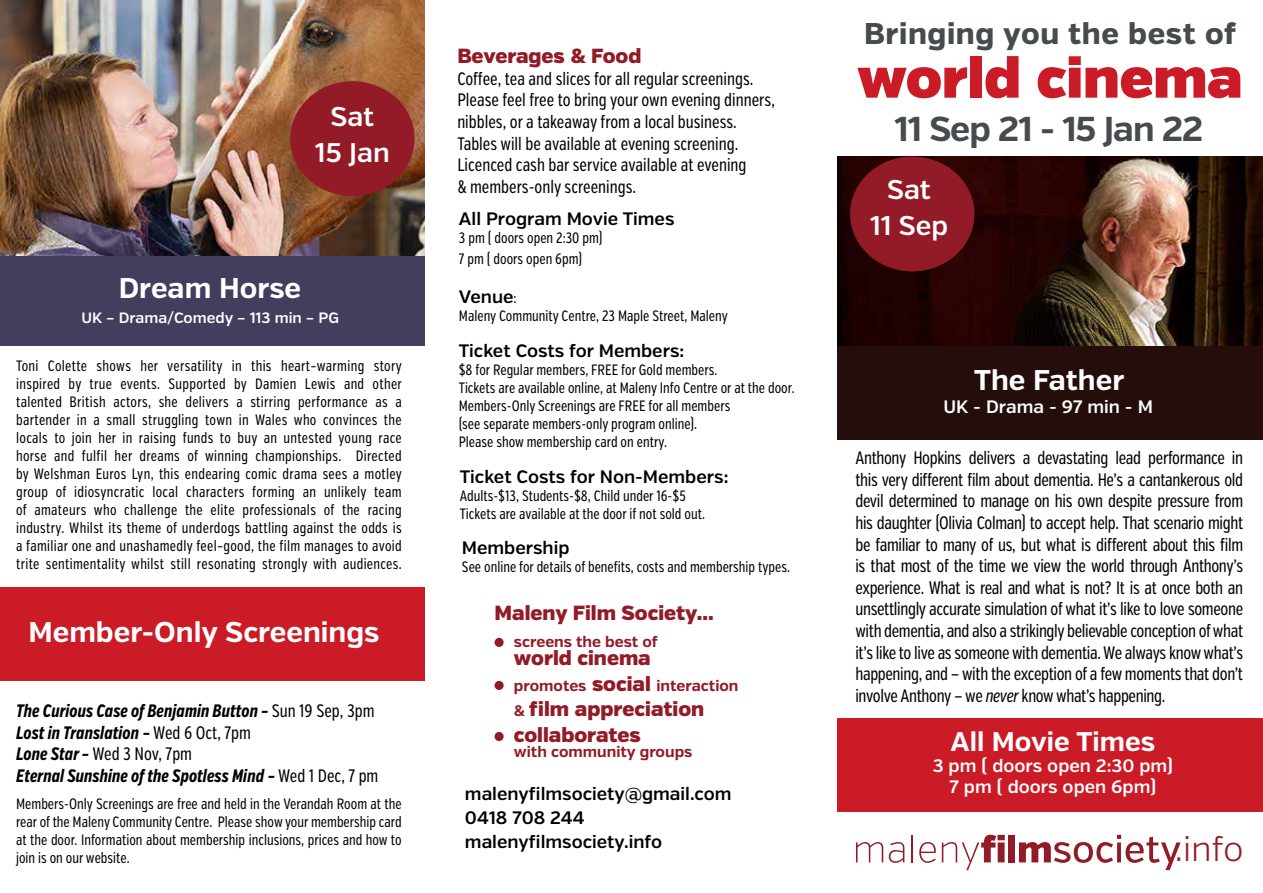
<style>
.page{position:relative;width:1263px;height:893px;background:#fff}
.page>*{position:absolute;margin:0;border:0;box-sizing:border-box;transform-origin:0 0}
.t1{font:57px "Verb Ultra";color:#cb1b27}
.t2{font:700 34.5px "Verb";letter-spacing:-.03em;color:#464b4e}
.t3{font:300 34.35px "Verb";color:#921b27}
.t4{font:800 30px "Verb";letter-spacing:.02em;color:#464b4e}
.t5{font:700 28.5px "Verb";color:#fff}
.t6{font:600 27px/36px "Verb";color:#fff;text-align:center}
.t7{font:700 27px "Verb";color:#fff}
.t8{font:900 20.4px/25.5px "Verb";color:#921b27}
.t9{font:18px/21.6px "Verb Comp";color:#000;text-align:justify}
.t10{font:600 18px/24px "Verb";color:#000}
.t11{font:italic 700 18px/21.6px "Verb Comp";color:#000}
.t12{font:600 18px/21px "Verb";color:#fff;text-align:center}
.t13{font:700 15.3px "Verb";color:#921b27}
.t14{font:15px/18px "Verb Comp";color:#000}
.t15{font:600 15px "Verb";color:#fff}
.s1{font-weight:400;font-style:normal}
.s2{font-family:"Verb Comp";font-weight:400;font-size:15px}
.s3{font-weight:900;font-size:20.4px}
.s4{font-weight:700;font-size:15.3px}
.s5{font-style:italic}
</style>
<div class="page">
<img style="left:838px;top:157px;width:425px;height:189px">
<div style="left:838px;top:346px;width:425px;height:94px;background:#250d0c"></div>
<div style="left:850px;top:157px;width:124px;height:114px;background:#921b27;border-radius:50%"></div>
<img style="left:0;top:0;width:425px;height:256px">
<div style="left:0;top:256px;width:425px;height:90px;background:#433e5e"></div>
<div style="left:290px;top:81px;width:125px;height:115px;background:#921b27;border-radius:50%"></div>
<svg style="left:856px;top:842px;width:27px;height:20px"></svg>
<svg style="left:889px;top:842px;width:15px;height:21px"></svg>
<hr style="left:911px;top:835px;width:2px;height:27px;background:#911c27">
<svg style="left:919px;top:842px;width:17px;height:21px"></svg>
<svg style="left:942px;top:835px;width:63px;height:35px"></svg>
<div style="left:1008px;top:835px;width:7px;height:27px;background:#911c27"></div>
<svg style="left:1019px;top:835px;width:161px;height:35px"></svg>
<div style="left:494px;top:638px;width:10px;height:9px;background:#921b27;border-radius:50%"></div>
<div style="left:494px;top:681px;width:10px;height:9px;background:#921b27;border-radius:50%"></div>
<div style="left:494px;top:732px;width:10px;height:9px;background:#921b27;border-radius:50%"></div>
<div style="left:838px;top:718px;width:425px;height:94px;background:#cb1b27"></div>
<div style="left:0;top:587px;width:425px;height:94px;background:#cb1b27"></div>
<h3 class="t6" style="left:315px;top:99px;width:76px">Sat<br>15 Jan</h3>
<h3 class="t5" style="left:119px;top:271px;width:184px">Dream Horse</h3>
<p class="t15" style="left:81px;top:308px;width:259px">UK – Drama/Comedy – 113 min – PG</p>
<p class="t14" style="left:16px;top:357px;width:387px;text-align:justify">Toni Colette shows her versatility in this heart–warming story inspired by true events. Supported by Damien Lewis and other talented British actors, she delivers a stirring performance as a bartender in a small struggling town in Wales who convinces the locals to join her in raising funds to buy an untested young race horse and fulfil her dreams of winning championships. Directed by Welshman Euros Lyn, this endearing comic drama sees a motley group of idiosyncratic local characters forming an unlikely team of amateurs who challenge the elite professionals of the racing industry. Whilst its theme of underdogs battling against the odds is a familiar one and unashamedly feel–good, the film manages to avoid trite sentimentality whilst still resonating strongly with audiences.</p>
<h3 class="t5" style="left:29px;top:615px;width:352px">Member-Only Screenings</h3>
<p class="t11" style="left:16px;top:700px;width:364px">The Curious Case of Benjamin Button – <span class="s1">Sun 19 Sep, 3pm </span>Lost in Translation – <span class="s1">Wed 6 Oct, 7pm<br></span>Lone Star – <span class="s1">Wed 3 Nov, 7pm<br></span>Eternal Sunshine of the Spotless Mind – <span class="s1">Wed 1 Dec, 7 pm</span></p>
<p class="t14" style="left:16px;top:795px;width:387px;text-align:justify">Members-Only Screenings are free and held in the Verandah Room at the rear of the Maleny Community Centre. Please show your membership card at the door. Information about membership inclusions, prices and how to join is on our website.</p>
<h3 class="t8" style="left:457px;top:44px;width:186px">Beverages &amp; Food</h3>
<p class="t9" style="left:457px;top:68px;width:319px;text-align:left">Coffee, tea and slices for all regular screenings.<br>Please feel free to bring your own evening dinners, nibbles, or a takeaway from a local business.<br>Tables will be available at evening screening.<br>Licenced cash bar service available at evening<br>&amp; members-only screenings.</p>
<p class="t10" style="left:459px;top:207px;width:217px">All Program Movie Times</p>
<p class="t14" style="left:459px;top:228px;width:145px;line-height:21px">3 pm ( doors open 2:30 pm)<br>7 pm ( doors open 6pm)</p>
<p class="t10" style="left:459px;top:285px;width:59px">Venue<span class="s2">:</span></p>
<p class="t14" style="left:459px;top:307px;width:270px">Maleny Community Centre, 23 Maple Street, Maleny</p>
<p class="t10" style="left:459px;top:339px;width:227px">Ticket Costs for Members:</p>
<p class="t14" style="left:459px;top:361px;width:337px">$8 for Regular members, FREE for Gold members.<br>Tickets are available online, at Maleny Info Centre or at the door.<br>Members-Only Screenings are FREE for all members<br>(see separate members-only program online).<br>Please show membership card on entry.</p>
<p class="t10" style="left:460px;top:465px;width:270px">Ticket Costs for Non-Members:</p>
<p class="t14" style="left:460px;top:487px;width:247px">Adults-$13, Students-$8, Child under 16-$5<br>Tickets are available at the door if not sold out.</p>
<p class="t10" style="left:462px;top:536px;width:109px">Membership</p>
<p class="t14" style="left:462px;top:558px;width:330px">See online for details of benefits, costs and membership types.</p>
<h3 class="t8" style="left:494px;top:600px;width:221px">Maleny Film Society...</h3>
<p class="t13" style="left:514px;top:633px;width:145px">screens the best of</p>
<h3 class="t8" style="left:514px;top:646px;width:138px">world cinema</h3>
<p class="t13" style="left:514px;top:676px;width:226px">promotes <span class="s3">social</span> interaction</p>
<h3 class="t8" style="left:514px;top:697px;width:192px"><span class="s4">&amp;</span> film appreciation collaborates</h3>
<p class="t13" style="left:514px;top:743px;width:180px">with community groups</p>
<p class="t10" style="left:465px;top:782px;width:268px">malenyfilmsociety@gmail.com<br>0418 708 244 malenyfilmsociety.info</p>
<h3 class="t4" style="left:864px;top:15px;width:373px">Bringing you the best of</h3>
<h1 class="t1" style="left:857px;top:43px;width:387px">world cinema</h1>
<h2 class="t2" style="left:895px;top:108px;width:310px">11 Sep 21 - 15 Jan 22</h2>
<h3 class="t6" style="left:870px;top:172px;width:79px">Sat<br>11 Sep</h3>
<h3 class="t5" style="left:974px;top:363px;width:152px">The Father</h3>
<p class="t12" style="left:943px;top:397px;width:211px">UK - Drama - 97 min - M</p>
<p class="t9" style="left:855px;top:448px;width:389px">Anthony Hopkins delivers a devastating lead performance in this very different film about dementia. He’s a cantankerous old devil determined to manage on his own despite pressure from his daughter (Olivia Colman) to accept help. That scenario might be familiar to many of us, but what is different about this film is that most of the time we view the world through Anthony’s experience. What is real and what is not? It is at once both an unsettlingly accurate simulation of what it’s like to love someone with dementia, and also a strikingly believable conception of what it’s like to live as someone with dementia. We always know what’s happening, and — with the exception of a few moments that don’t involve Anthony — we <span class="s5">never</span> know what’s happening.</p>
<h3 class="t7" style="left:950px;top:725px;width:206px">All Movie Times</h3>
<p class="t12" style="left:933px;top:756px;width:242px">3 pm ( doors open 2:30 pm)<br>7 pm ( doors open 6pm)</p>
<h3 class="t3" style="left:1175px;top:828px;width:70px">.info</h3>
</div>
